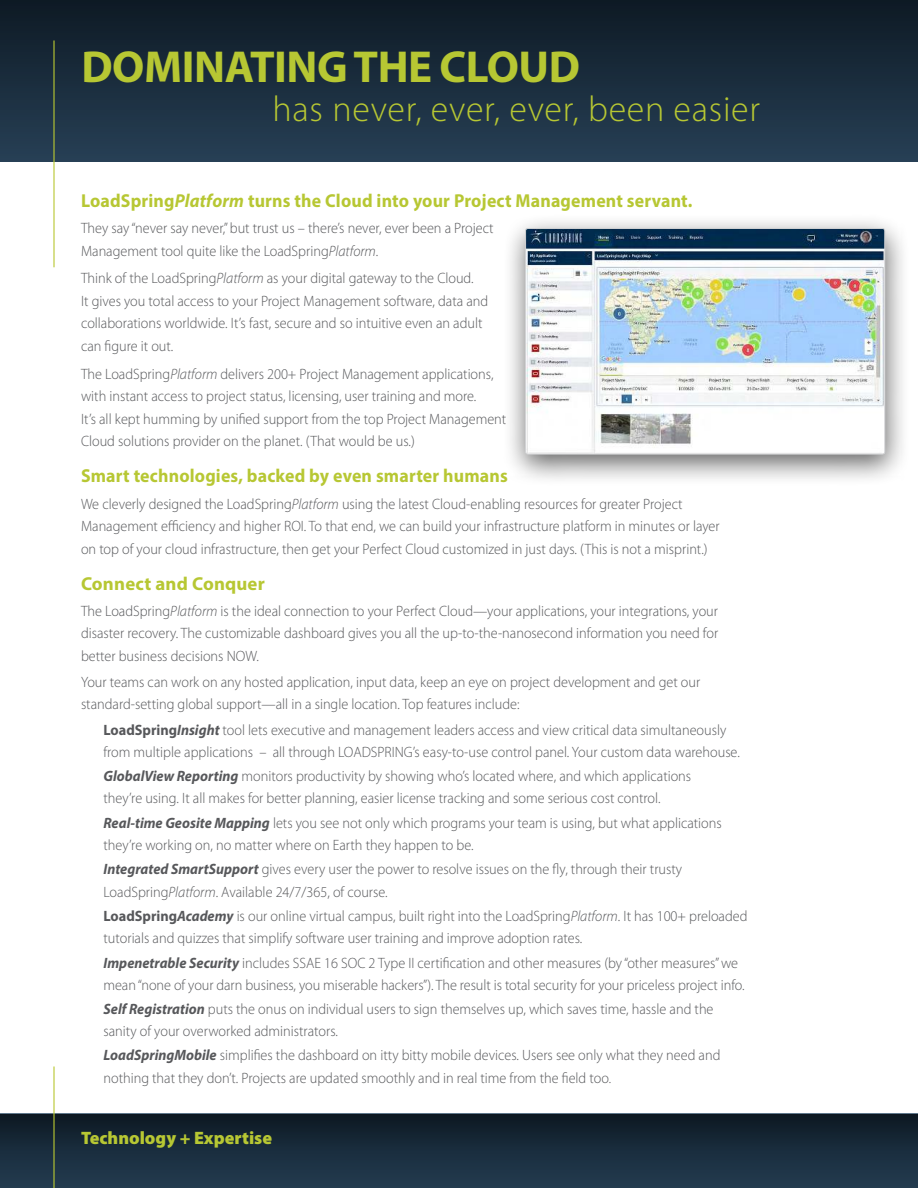
<style>
.page{position:relative;width:918px;height:1188px;background:#fff}
.page>*{position:absolute;margin:0;border:0;box-sizing:border-box;transform-origin:0 0}
.t1{font:700 45px "Myriad Pro";letter-spacing:-.01em;color:#b7c733}
.t2{font:300 36px "Myriad Pro";letter-spacing:.02em;color:#b7c733}
.t3{font:700 18.75px "Myriad Pro";letter-spacing:.01em;color:#b7c733;scale:.95 1}
.t4{font:700 18.75px "Myriad Pro";letter-spacing:.01em;color:#b7c733}
.t5{font:900 18px "Myriad Pro";color:#b7c733}
.t6{font:300 15px/22.5px "Myriad Pro";color:#57585b;scale:.95 1}
.s1{font-style:italic}
.s2{font-weight:700}
.s3{font-weight:700;font-style:italic}
.s4{font-size:14.25px}
</style>
<div class="page">
<img style="left:0;top:0;width:918px;height:162px">
<img style="left:0;top:1114px;width:918px;height:74px">
<hr style="left:53px;top:40px;width:2px;height:227px;background:#b9c832">
<hr style="left:53px;top:1066px;width:2px;height:122px;background:#b9c832">
<div style="left:503px;top:213px;width:408px;height:274px;background:#000;opacity:.6"></div>
<img style="left:527px;top:228px;width:358px;height:225px">
<div style="left:525px;top:228px;width:360px;height:227px;border:1px solid #d1d2d4;border-radius:2px"></div>
<h1 class="t1" style="left:81px;top:49px;width:500px">DOMINATING THE CLOUD</h1>
<h2 class="t2" style="left:273px;top:95px;width:489px">has never, ever, ever, been easier</h2>
<p class="t3" style="left:81px;top:193px;width:645px">LoadSpring<span class="s1">Platform</span> turns the Cloud into your Project Management servant.</p>
<p class="t6" style="left:81px;top:218px;width:436px">They say “never say never,” but trust us – there’s never, ever been a Project<br>Management tool quite like the LoadSpring<span class="s1">Platform</span>.</p>
<p class="t6" style="left:81px;top:268px;width:430px">Think of the LoadSpring<span class="s1">Platform</span> as your digital gateway to the Cloud.<br>It gives you total access to your Project Management software, data and collaborations worldwide. It’s fast, secure and so intuitive even an adult can figure it out.</p>
<p class="t6" style="left:81px;top:364px;width:449px">The LoadSpring<span class="s1">Platform</span> delivers 200+ Project Management applications, with instant access to project status, licensing, user training and more.<br>It’s all kept humming by unified support from the top Project Management Cloud solutions provider on the planet. (That would be us.)</p>
<p class="t3" style="left:81px;top:469px;width:451px">Smart technologies, backed by even smarter humans</p>
<p class="t6" style="left:81px;top:494px;width:674px">We cleverly designed the LoadSpring<span class="s1">Platform</span> using the latest Cloud-enabling resources for greater Project<br>Management efficiency and higher ROI. To that end, we can build your infrastructure platform in minutes or layer on top of your cloud infrastructure, then get your Perfect Cloud customized in just days. (This is not a misprint.)</p>
<p class="t4" style="left:81px;top:576px;width:185px">Connect and Conquer</p>
<p class="t6" style="left:81px;top:601px;width:672px;text-align:justify">The LoadSpring<span class="s1">Platform</span> is the ideal connection to your Perfect Cloud—your applications, your integrations, your disaster recovery. The customizable dashboard gives you all the up-to-the-nanosecond information you need for better business decisions NOW.</p>
<p class="t6" style="left:81px;top:672px;width:653px">Your teams can work on any hosted application, input data, keep an eye on project development and get our standard-setting global support—all in a single location. Top features include:</p>
<p class="t6" style="left:103px;top:720px;width:671px"><span class="s2">LoadSpring</span><span class="s3">Insight</span> tool lets executive and management leaders access and view critical data simultaneously from multiple applications – all through LOADSPRING’s easy-to-use control panel. Your custom data warehouse.</p>
<p class="t6" style="left:103px;top:766px;width:620px"><span class="s3">GlobalView Reporting</span> monitors productivity by showing who’s located where, and which applications they’re using. It all makes for better planning, easier license tracking and some serious cost control.</p>
<p class="t6" style="left:103px;top:813px;width:652px"><span class="s3">Real-time Geosite Mapping</span> lets you see not only which programs your team is using, but what applications they’re working on, no matter where on Earth they happen to be.</p>
<p class="t6" style="left:103px;top:859px;width:611px"><span class="s3">Integrated SmartSupport</span> gives every user the power to resolve issues on the fly, through their trusty<br>LoadSpring<span class="s1">Platform</span>. Available 24/7/365, of course.</p>
<p class="t6" style="left:103px;top:906px;width:679px"><span class="s2">LoadSpring</span><span class="s3">Academy</span> is our online virtual campus, built right into the LoadSpring<span class="s1">Platform</span>. It has 100+ preloaded tutorials and quizzes that simplify software user training and improve adoption rates.</p>
<p class="t6" style="left:104px;top:953px;width:676px"><span class="s3">Impenetrable Security</span> includes SSAE 16 SOC 2 Type II certification and other measures (by “other measures” we mean “none of your darn business, you miserable hackers”). The result is total security for your priceless project info.</p>
<p class="t6" style="left:104px;top:999px;width:644px"><span class="s3">Self Registration</span> puts the onus on individual users to sign themselves up, which saves time, hassle and the sanity of your overworked administrators.</p>
<p class="t6" style="left:104px;top:1046px;width:651px"><span class="s3">LoadSpringMobile</span> simplifies the dashboard on itty bitty mobile devices. Users see only what they need and nothing that they don’t. Projects are updated smoothly and in real time from the field too<span class="s4">.</span></p>
<p class="t5" style="left:81px;top:1132px;width:193px">Technology + Expertise</p>
</div>
